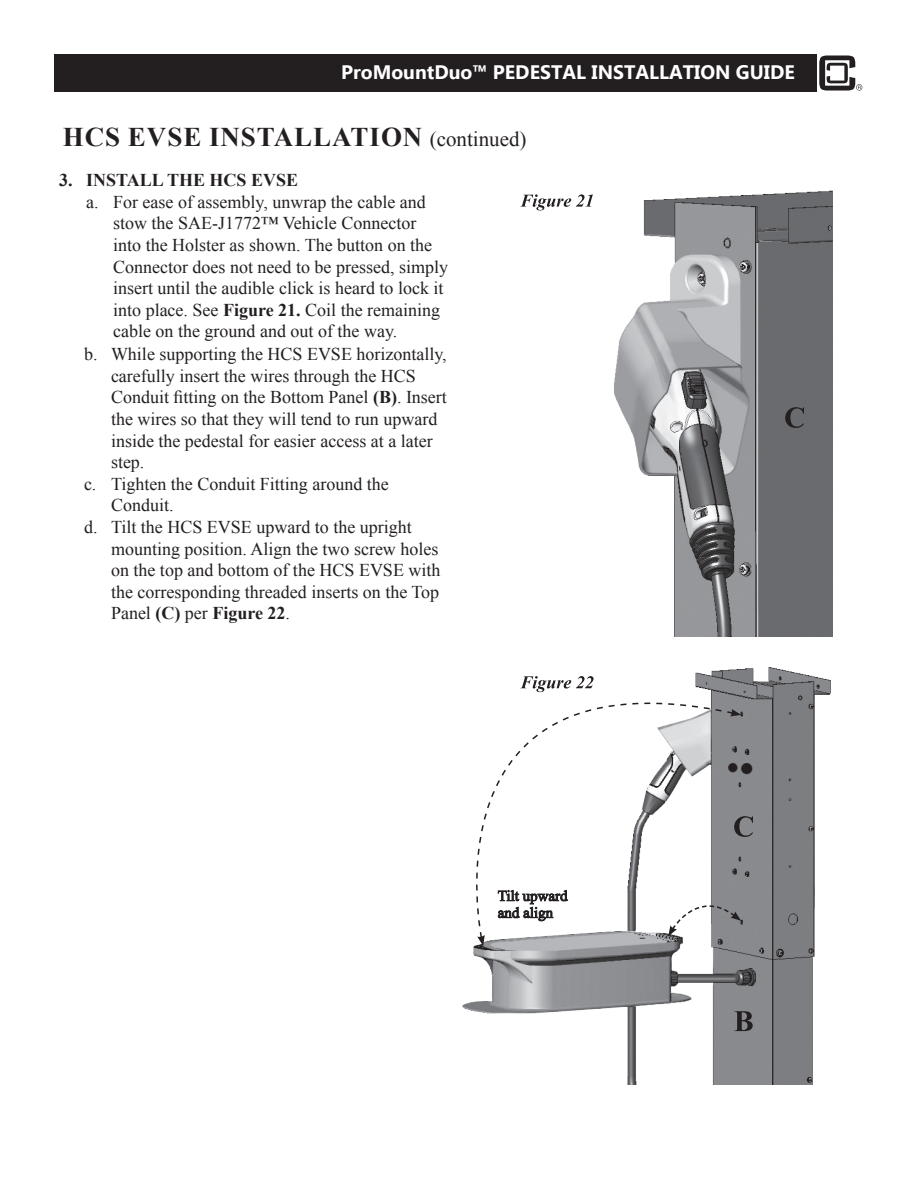
<style>
.page{position:relative;width:918px;height:1188px;background:#fff}
.page>*{position:absolute;margin:0;border:0;box-sizing:border-box;transform-origin:0 0}
.t1{font:700 27px "Times New Roman";letter-spacing:.035em;color:#231f20}
.t2{font:700 19.5px "Ebrima";color:#fff}
.t3{font:18px/21.6px "Times New Roman";color:#231f20}
.t4{font:700 18px "Times New Roman";color:#231f20}
.s1{font-weight:400;font-size:21px}
.s2{font-weight:700}
</style>
<div class="page">
<div style="left:54px;top:54px;width:762px;height:37px;background:#231f20"></div>
<svg style="left:819px;top:56px;width:43px;height:35px"></svg>
<img style="left:614px;top:190px;width:219px;height:447px">
<img style="left:462px;top:667px;width:369px;height:418px">
<svg style="left:462px;top:667px;width:273px;height:273px"></svg>
<svg style="left:477px;top:935px;width:8px;height:11px"></svg>
<svg style="left:730px;top:709px;width:11px;height:7px"></svg>
<svg style="left:668px;top:888px;width:73px;height:48px"></svg>
<svg style="left:498px;top:890px;width:70px;height:31px"></svg>
<svg style="left:520px;top:194px;width:73px;height:16px"></svg>
<svg style="left:520px;top:676px;width:74px;height:16px"></svg>
<svg style="left:734px;top:1011px;width:19px;height:20px"></svg>
<svg style="left:734px;top:816px;width:19px;height:21px"></svg>
<svg style="left:785px;top:407px;width:19px;height:21px"></svg>
<p class="t2" style="left:341px;top:58px;width:455px">ProMountDuo™ PEDESTAL INSTALLATION GUIDE</p>
<p class="t1" style="left:63px;top:118px;width:465px">HCS EVSE INSTALLATION <span class="s1">(continued)</span></p>
<p class="t4" style="left:59px;top:167px;width:240px">3. INSTALL THE HCS EVSE</p>
<p class="t3" style="left:113px;top:190px;width:336px;text-indent:-27px">a. For ease of assembly, unwrap the cable and stow the SAE-J1772™ Vehicle Connector into the Holster as shown. The button on the Connector does not need to be pressed, simply insert until the audible click is heard to lock it into place. See <span class="s2">Figure 21.</span> Coil the remaining cable on the ground and out of the way.</p>
<p class="t3" style="left:111px;top:343px;width:337px;text-indent:-27px">b. While supporting the HCS EVSE horizontally, carefully insert the wires through the HCS Conduit fitting on the Bottom Panel <span class="s2">(B)</span>. Insert the wires so that they will tend to run upward inside the pedestal for easier access at a later step.</p>
<p class="t3" style="left:111px;top:472px;width:279px;text-indent:-27px">c. Tighten the Conduit Fitting around the<br>Conduit.</p>
<p class="t3" style="left:111px;top:516px;width:331px;text-indent:-27px">d. Tilt the HCS EVSE upward to the upright mounting position. Align the two screw holes on the top and bottom of the HCS EVSE with the corresponding threaded inserts on the Top Panel <span class="s2">(C)</span> per <span class="s2">Figure 22</span>.</p>
</div>
